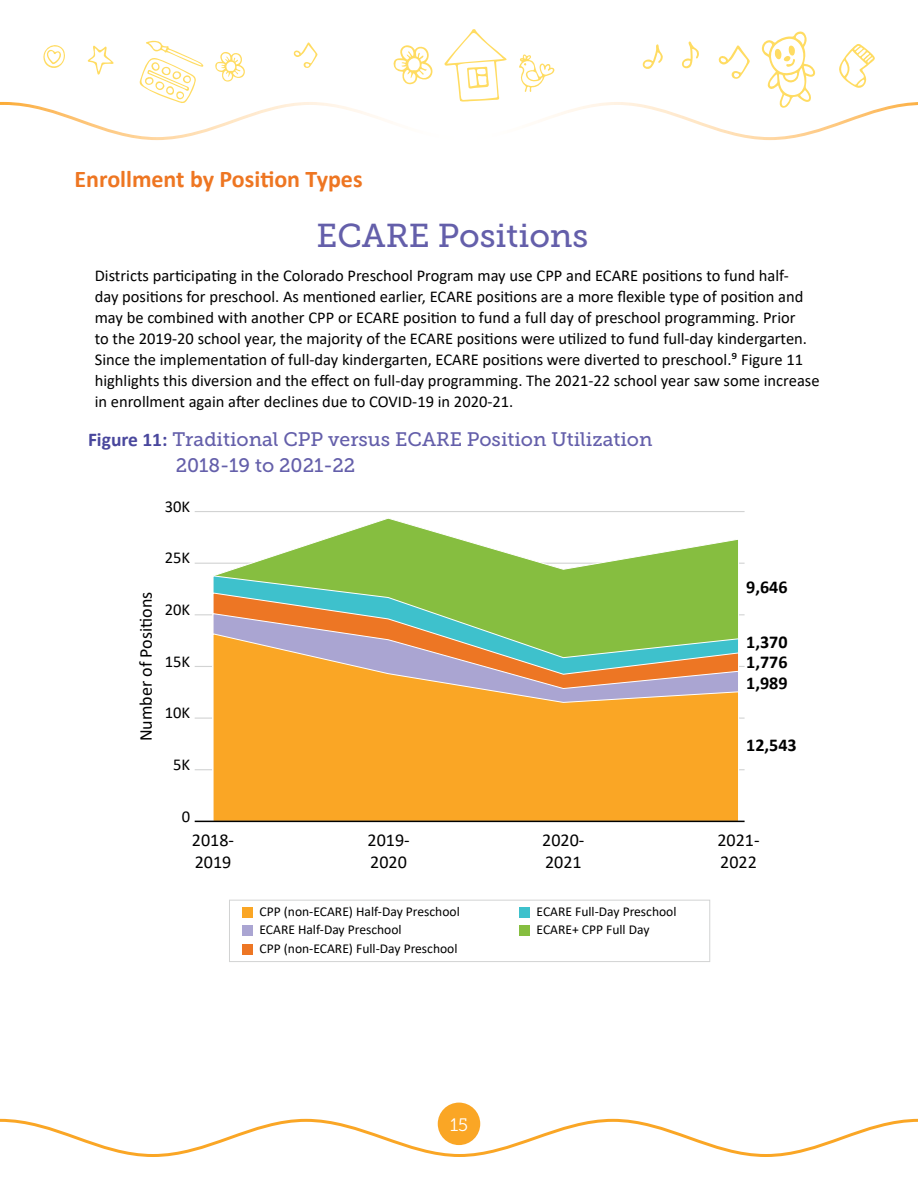
<style>
.page{position:relative;width:918px;height:1188px;background:#fff}
.page>*{position:absolute;margin:0;border:0;box-sizing:border-box;transform-origin:0 0}
.Header_01-Museo_24pt{font:33px "Museo Slab 500";color:#645faa}
.Heading_02_Cal_bold{font:700 24px "Calibri";color:#ee7622}
.Figure_title_H2{font:19.5px/25.5px "Museo Slab 500";color:#645faa}
.t1{font:18.15px/22.4px "Calibri";color:#000}
.t2{font:700 18.15px/20.4px "Calibri";color:#000;text-align:justify}
.t3{font:18px "Museo Slab 300";color:#fff}
.t4{font:16.65px "Calibri";color:#000}
.Body-Calibri-11_13{font:16.5px/21px "Calibri";color:#000}
.t5{font:13.5px/18.6px "Calibri";color:#000}
.s1{font-family:"Calibri";font-weight:700;color:#49479d}
</style>
<div class="page">
<svg style="left:0;top:1117px;width:918px;height:40px"></svg>
<div style="left:438px;top:1103px;width:42px;height:42px;background:#faa625;border-radius:50%"></div>
<svg style="left:0;top:29px;width:918px;height:111px"></svg>
<hr style="left:195px;top:769px;width:550px;height:1px;background:#d2d3d3">
<hr style="left:195px;top:718px;width:550px;height:1px;background:#d2d3d3">
<hr style="left:195px;top:666px;width:550px;height:1px;background:#d2d3d3">
<hr style="left:195px;top:614px;width:550px;height:1px;background:#d2d3d3">
<hr style="left:195px;top:563px;width:550px;height:1px;background:#d2d3d3">
<hr style="left:195px;top:511px;width:550px;height:1px;background:#d2d3d3">
<svg style="left:212px;top:518px;width:527px;height:57px"></svg>
<svg style="left:213px;top:575px;width:525px;height:17px;background:#80bf52"></svg>
<svg style="left:213px;top:592px;width:525px;height:21px;background:#84b75f"></svg>
<svg style="left:212px;top:613px;width:527px;height:20px;background:#9cad60"></svg>
<svg style="left:212px;top:633px;width:527px;height:188px;background:#e4a643"></svg>
<div style="left:229px;top:900px;width:481px;height:62px;border:1px solid #d2d3d3"></div>
<div style="left:242px;top:907px;width:11px;height:10px;background:#faa625"></div>
<div style="left:242px;top:925px;width:11px;height:11px;background:#aaa5d2"></div>
<div style="left:519px;top:907px;width:11px;height:10px;background:#3ec1cc"></div>
<div style="left:519px;top:925px;width:11px;height:11px;background:#86be40"></div>
<div style="left:242px;top:944px;width:11px;height:11px;background:#ed7624"></div>
<hr style="left:195px;top:821px;width:550px;height:1px;background:#000">
<h2 class="Heading_02_Cal_bold" style="left:75px;top:162px;width:290px">Enrollment by Position Types</h2>
<h1 class="Header_01-Museo_24pt" style="left:317px;top:217px;width:273px">ECARE Positions</h1>
<p class="Body-Calibri-11_13" style="left:95px;top:265px;width:726px">Districts participating in the Colorado Preschool Program may use CPP and ECARE positions to fund half-<br>day positions for preschool. As mentioned earlier, ECARE positions are a more flexible type of position and may be combined with another CPP or ECARE position to fund a full day of preschool programming. Prior<br>to the 2019-20 school year, the majority of the ECARE positions were utilized to fund full-day kindergarten.<br>Since the implementation of full-day kindergarten, ECARE positions were diverted to preschool.⁹ Figure 11 highlights this diversion and the effect on full-day programming. The 2021-22 school year saw some increase in enrollment again after declines due to COVID-19 in 2020-21.</p>
<p class="Figure_title_H2" style="left:176px;top:427px;width:478px;text-indent:-88px"><span class="s1">Figure 11:</span> Traditional CPP versus ECARE Position Utilization<br>2018-19 to 2021-22</p>
<p class="t4" style="left:165px;top:495px;width:27px">30K</p>
<p class="t1" style="left:134px;top:741px;width:151px;rotate:-90deg">Number of Posi ons</p>
<p class="t4" style="left:165px;top:546px;width:27px">25K</p>
<p class="t4" style="left:165px;top:598px;width:27px">20K</p>
<p class="t4" style="left:165px;top:650px;width:27px">15K</p>
<p class="t4" style="left:165px;top:701px;width:27px">10K</p>
<p class="t4" style="left:173px;top:753px;width:19px">5K</p>
<p class="t2" style="left:746px;top:577px;width:43px">9,646</p>
<p class="t2" style="left:746px;top:632px;width:43px">1,370<br>1,776<br>1,989</p>
<p class="t2" style="left:746px;top:735px;width:52px">12,543</p>
<p class="t4" style="left:182px;top:804px;width:10px">0</p>
<p class="t1" style="left:192px;top:828px;width:44px">2018-<br>2019</p>
<p class="t1" style="left:368px;top:828px;width:44px">2019-<br>2020</p>
<p class="t1" style="left:542px;top:828px;width:44px">2020-<br>2021</p>
<p class="t1" style="left:717px;top:828px;width:44px">2021-<br>2022</p>
<p class="t5" style="left:259px;top:902px;width:202px">CPP (non-ECARE) Half-Day Preschool<br>ECARE Half-Day Preschool</p>
<p class="t5" style="left:537px;top:902px;width:142px">ECARE Full-Day Preschool<br>ECARE+ CPP Full Day</p>
<p class="t5" style="left:259px;top:939px;width:200px">CPP (non-ECARE) Full-Day Preschool</p>
<p class="t3" style="left:450px;top:1115px;width:20px">15</p>
</div>
